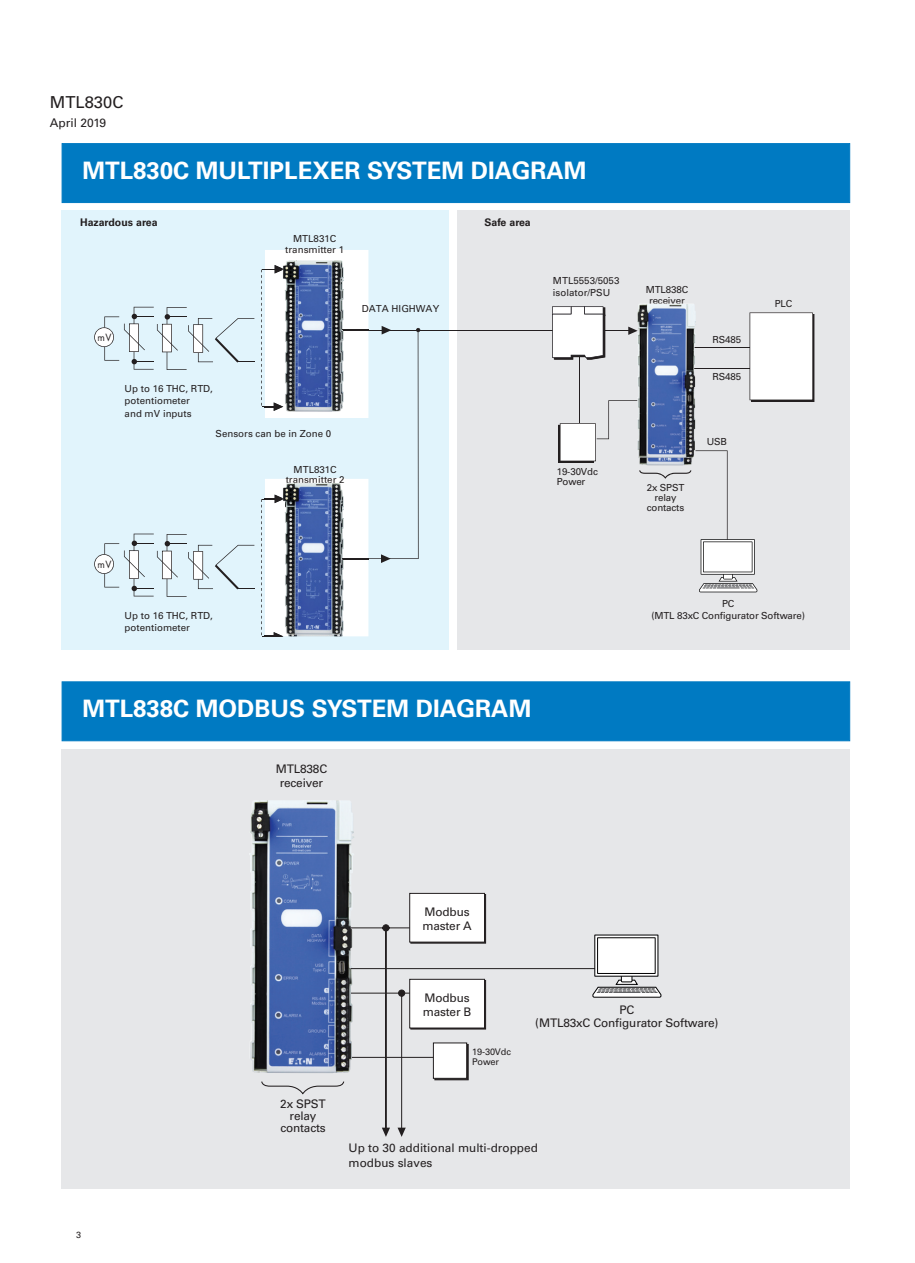
<style>
.page{position:relative;width:915px;height:1263px;background:#fff}
.page>*{position:absolute;margin:0;border:0;box-sizing:border-box;transform-origin:0 0}
.Part_Number_-_big{font:700 24px "Univers LT Pro 65";color:#fff}
.t1{font:16.5px "Univers LT Pro 55 Roman";color:#231f20}
.t2{font:12px "Univers LT Pro 55 Roman";color:#231f20}
.t3{font:11.85px/14.2px "Univers LT Pro 55 Roman";letter-spacing:-.015em;color:#231f20}
.haz_safe{font:700 10.5px "Univers LT Pro 65";color:#231f20}
.t4{font:9.75px/11.7px "Univers LT Pro 55 Roman";color:#231f20}
.t5{font:9.75px "Univers";color:#231f20}
.t6{font:9.75px "Futura";color:#231f20}
.t7{font:9.15px/9.1px "Univers LT Pro 55 Roman";letter-spacing:-.015em;color:#231f20}
.t8{font:9px "Univers LT Pro 55 Roman";color:#231f20}
</style>
<div class="page">
<div style="left:62px;top:749px;width:787px;height:439px;background:#e6e7e9"></div>
<hr style="left:350px;top:1057px;width:93px;height:1px;background:#231f20">
<img style="left:249px;top:800px;width:105px;height:273px">
<hr style="left:351px;top:968px;width:275px;height:1px;background:#231f20">
<div style="left:410px;top:980px;width:75px;height:49px;background:#231f20"></div>
<div style="left:409px;top:979px;width:75px;height:49px;background:#fff;border:1px solid #231f20"></div>
<svg style="left:260px;top:924px;width:156px;height:213px"></svg>
<svg style="left:592px;top:934px;width:69px;height:64px"></svg>
<div style="left:434px;top:1044px;width:34px;height:36px;background:#231f20"></div>
<div style="left:433px;top:1042px;width:34px;height:37px;background:#fff;border:1px solid #231f20"></div>
<div style="left:410px;top:894px;width:75px;height:49px;background:#2b2728"></div>
<div style="left:409px;top:893px;width:75px;height:49px;background:#fff;border:1px solid #231f20"></div>
<div style="left:62px;top:143px;width:787px;height:60px;background:#007ac2;border:1px solid #007ac2"></div>
<div style="left:457px;top:211px;width:392px;height:439px;background:#e6e7e9"></div>
<div style="left:62px;top:211px;width:387px;height:439px;background:#e1f4fc"></div>
<hr style="left:324px;top:330px;width:308px;height:1px;background:#231f20">
<svg style="left:368px;top:326px;width:52px;height:237px"></svg>
<svg style="left:94px;top:307px;width:161px;height:63px"></svg>
<svg style="left:94px;top:534px;width:161px;height:63px"></svg>
<svg style="left:552px;top:306px;width:262px;height:286px"></svg>
<svg style="left:261px;top:269px;width:2px;height:138px"></svg>
<img style="left:637px;top:458px;width:57px;height:7px">
<svg style="left:261px;top:499px;width:2px;height:138px"></svg>
<img style="left:263px;top:250px;width:105px;height:168px">
<img style="left:263px;top:478px;width:105px;height:159px">
<img style="left:636px;top:304px;width:60px;height:154px">
<div style="left:62px;top:681px;width:787px;height:60px;background:#007ac2;border:1px solid #007ac2"></div>
<h2 class="t1" style="left:50px;top:92px;width:75px">MTL830C</h2>
<p class="t2" style="left:50px;top:116px;width:58px">April 2019</p>
<p class="Part_Number_-_big" style="left:82px;top:156px;width:505px">MTL830C MULTIPLEXER SYSTEM DIAGRAM</p>
<p class="haz_safe" style="left:80px;top:216px;width:79px">Hazardous area</p>
<p class="haz_safe" style="left:484px;top:216px;width:48px">Safe area</p>
<p class="t4" style="left:293px;top:233px;width:45px">MTL831C</p>
<p class="t4" style="left:285px;top:244px;width:60px">transmitter 1</p>
<p class="t6" style="left:97px;top:331px;width:16px">mV</p>
<p class="t4" style="left:125px;top:383px;width:90px">Up to 16 THC, RTD,</p>
<p class="t4" style="left:125px;top:408px;width:68px">and mV inputs</p>
<p class="t4" style="left:125px;top:395px;width:67px">potentiometer</p>
<p class="t5" style="left:215px;top:428px;width:117px">Sensors can be in Zone 0</p>
<p class="t4" style="left:293px;top:464px;width:45px">MTL831C</p>
<p class="t4" style="left:285px;top:473px;width:60px">transmitter 2</p>
<p class="t4" style="left:362px;top:302px;width:79px">DATA HIGHWAY</p>
<p class="t4" style="left:552px;top:275px;width:68px">MTL5553/5053 isolator/PSU</p>
<p class="t4" style="left:556px;top:467px;width:43px;line-height:9.8px">19-30Vdc<br>Power</p>
<p class="t6" style="left:97px;top:558px;width:16px">mV</p>
<p class="t4" style="left:125px;top:610px;width:90px">Up to 16 THC, RTD, potentiometer</p>
<p class="Part_Number_-_big" style="left:82px;top:695px;width:450px">MTL838C MODBUS SYSTEM DIAGRAM</p>
<p class="t3" style="left:276px;top:762px;width:53px;text-align:center">MTL838C receiver</p>
<p class="t4" style="left:645px;top:283px;width:44px;text-align:center">MTL838C receiver</p>
<p class="t4" style="left:712px;top:333px;width:30px">RS485</p>
<p class="t4" style="left:712px;top:370px;width:30px">RS485</p>
<p class="t4" style="left:646px;top:483px;width:39px;line-height:9.8px;text-align:center">2x SPST relay contacts</p>
<p class="t4" style="left:706px;top:435px;width:22px">USB</p>
<p class="t4" style="left:774px;top:298px;width:19px">PLC</p>
<p class="t4" style="left:651px;top:598px;width:155px;text-align:center">PC<br>(MTL 83xC Configurator Software)</p>
<p class="t3" style="left:422px;top:904px;width:51px">Modbus master A</p>
<p class="t8" style="left:76px;top:1229px;width:7px">3</p>
<p class="t3" style="left:280px;top:1098px;width:47px;line-height:11.9px;text-align:center">2x SPST relay contacts</p>
<p class="t3" style="left:422px;top:990px;width:50px">Modbus master B</p>
<p class="t7" style="left:472px;top:1047px;width:40px">19-30Vdc<br>Power</p>
<p class="t3" style="left:535px;top:1003px;width:185px;line-height:13.2px;text-align:center">PC<br>(MTL83xC Configurator Software)</p>
<p class="t3" style="left:348px;top:1141px;width:191px">Up to 30 additional multi-dropped modbus slaves</p>
</div>
